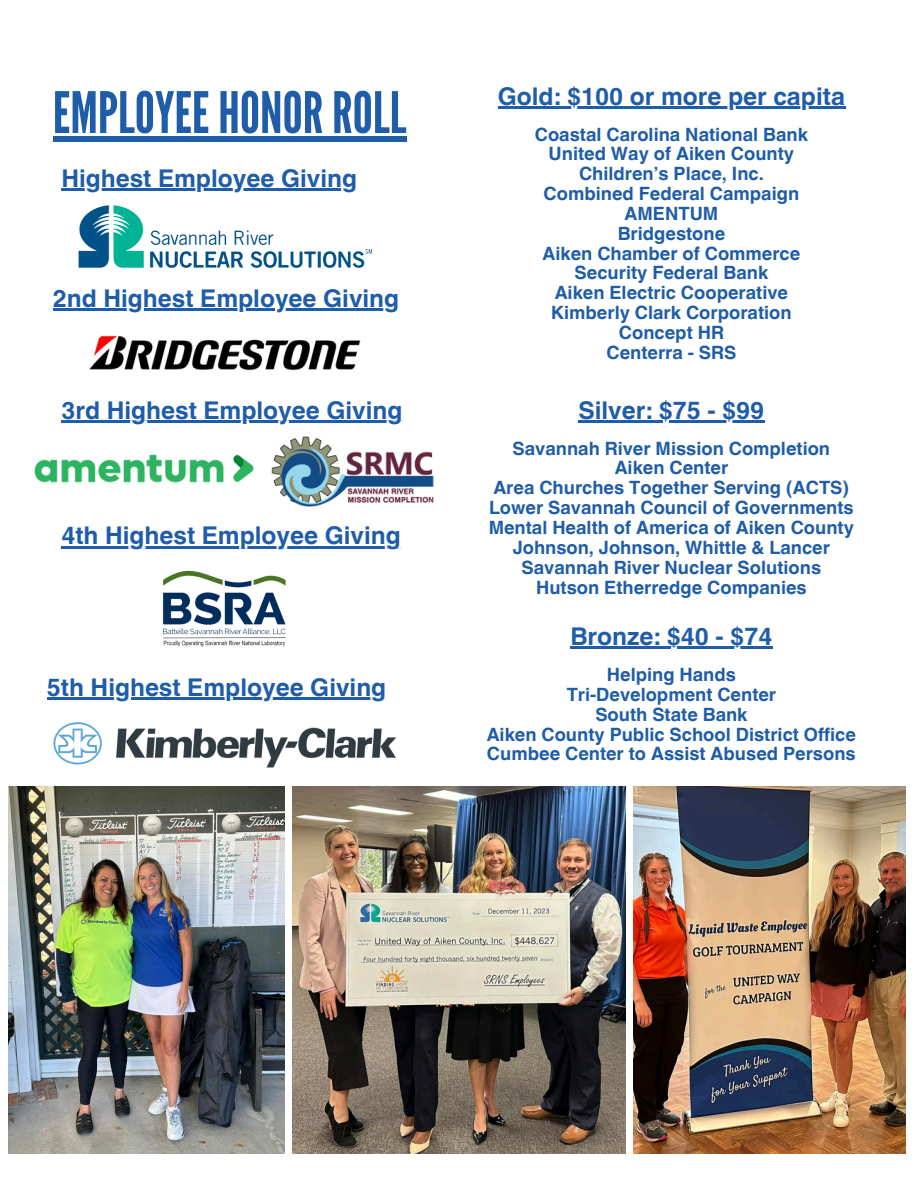
<style>
.page{position:relative;width:918px;height:1188px;background:#fff}
.page>*{position:absolute;margin:0;border:0;box-sizing:border-box;transform-origin:0 0}
.t1{font:57px "League Gothic";color:#1f5da8}
.t2{font:700 24.45px "Helvetica World";color:#1f5da8}
.t3{font:700 18.3px "Helvetica World";color:#1f5da8}
</style>
<div class="page">
<img style="left:78px;top:205px;width:294px;height:63px">
<img style="left:89px;top:335px;width:271px;height:36px">
<img style="left:275px;top:436px;width:159px;height:70px">
<img style="left:34px;top:454px;width:241px;height:31px">
<img style="left:163px;top:570px;width:123px;height:77px">
<img style="left:53px;top:722px;width:344px;height:46px">
<img style="left:292px;top:786px;width:333px;height:368px">
<img style="left:8px;top:786px;width:276px;height:368px">
<img style="left:634px;top:786px;width:271px;height:368px">
<div style="left:53px;top:136px;width:353px;height:5px;background:#1f5da8"></div>
<hr style="left:61px;top:188px;width:296px;height:2px;background:#1f5da8">
<hr style="left:53px;top:308px;width:347px;height:2px;background:#1f5da8">
<hr style="left:61px;top:421px;width:342px;height:2px;background:#1f5da8">
<hr style="left:61px;top:546px;width:340px;height:2px;background:#1f5da8">
<hr style="left:47px;top:697px;width:340px;height:2px;background:#1f5da8">
<hr style="left:498px;top:106px;width:347px;height:3px;background:#1f5da8">
<hr style="left:578px;top:420px;width:187px;height:3px;background:#1f5da8">
<hr style="left:570px;top:647px;width:203px;height:2px;background:#1f5da8">
<p class="t1" style="left:53px;top:80px;width:355px">EMPLOYEEHONORROLL</p>
<p class="t2" style="left:61px;top:158px;width:297px">Highest Employee Giving</p>
<p class="t2" style="left:53px;top:278px;width:348px">2nd Highest Employee Giving</p>
<p class="t2" style="left:61px;top:390px;width:343px">3rd Highest Employee Giving</p>
<p class="t2" style="left:61px;top:516px;width:341px">4th Highest Employee Giving</p>
<h2 class="t2" style="left:47px;top:667px;width:341px">5th Highest Employee Giving</h2>
<p class="t2" style="left:498px;top:76px;width:349px">Gold: $100 or more per capita</p>
<p class="t3" style="left:535px;top:119px;width:275px">Coastal Carolina National Bank</p>
<p class="t3" style="left:549px;top:139px;width:247px">United Way of Aiken County</p>
<p class="t3" style="left:579px;top:159px;width:186px">Children’s Place, Inc.</p>
<p class="t3" style="left:544px;top:179px;width:257px">Combined Federal Campaign</p>
<p class="t3" style="left:625px;top:198px;width:95px">AMENTUM</p>
<p class="t3" style="left:618px;top:218px;width:109px">Bridgestone</p>
<p class="t3" style="left:543px;top:238px;width:259px">Aiken Chamber of Commerce</p>
<h2 class="t3" style="left:575px;top:258px;width:195px">Security Federal Bank</h2>
<p class="t3" style="left:555px;top:278px;width:235px">Aiken Electric Cooperative</p>
<p class="t3" style="left:551px;top:298px;width:242px">Kimberly Clark Corporation</p>
<p class="t3" style="left:619px;top:318px;width:107px">Concept HR</p>
<p class="t3" style="left:606px;top:337px;width:131px">Centerra - SRS</p>
<p class="t2" style="left:578px;top:390px;width:187px">Silver: $75 - $99</p>
<h2 class="t3" style="left:513px;top:433px;width:319px">Savannah River Mission Completion</h2>
<p class="t3" style="left:615px;top:453px;width:115px">Aiken Center</p>
<h2 class="t3" style="left:493px;top:473px;width:358px">Area Churches Together Serving (ACTS)</h2>
<p class="t3" style="left:489px;top:493px;width:366px">Lower Savannah Council of Governments</p>
<h2 class="t3" style="left:489px;top:513px;width:367px">Mental Health of America of Aiken County</h2>
<p class="t3" style="left:513px;top:532px;width:319px">Johnson, Johnson, Whittle &amp; Lancer</p>
<p class="t3" style="left:522px;top:552px;width:301px">Savannah River Nuclear Solutions</p>
<h2 class="t3" style="left:536px;top:572px;width:272px">Hutson Etherredge Companies</h2>
<p class="t2" style="left:570px;top:617px;width:204px">Bronze: $40 - $74</p>
<h2 class="t3" style="left:607px;top:660px;width:131px">Helping Hands</h2>
<p class="t3" style="left:567px;top:680px;width:211px">Tri-Development Center</p>
<p class="t3" style="left:595px;top:699px;width:154px">South State Bank</p>
<p class="t3" style="left:487px;top:719px;width:371px">Aiken County Public School District Office</p>
<p class="t3" style="left:487px;top:739px;width:370px">Cumbee Center to Assist Abused Persons</p>
</div>
